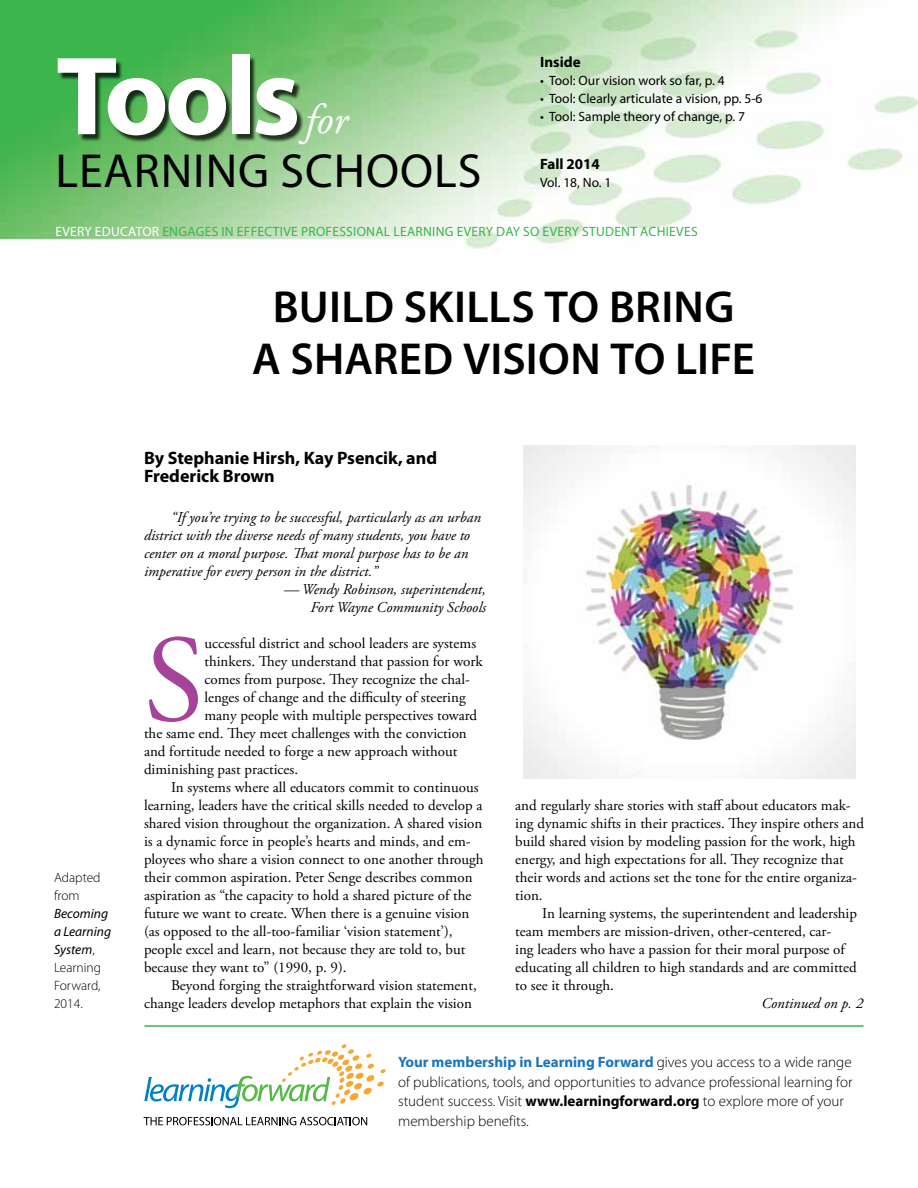
<style>
.page{position:relative;width:918px;height:1188px;background:#fff}
.page>*{position:absolute;margin:0;border:0;box-sizing:border-box;transform-origin:0 0}
.t1{font:123.6px "Adobe Garamond Pro";color:#a54399}
.t2{font:700 112.5px "Myriad Pro";color:#fff}
.t3{font:48px "Myriad Pro";letter-spacing:.02em;color:#000}
.t4{font:600 45px/52.5px "Myriad Pro";letter-spacing:.005em;color:#000;text-align:center}
.t5{font:italic 42px "Adobe Garamond Pro";color:#fff}
.t6{font:700 18px/18px "Myriad Pro";color:#000}
.t7{font:15px/18px "Adobe Garamond Pro";color:#000}
.t8{font:italic 15px/18px "Adobe Garamond Pro";color:#000}
.t9{font:300 15px/19.5px "Myriad Pro";color:#000}
.t10{font:700 15px "Myriad Pro";color:#000}
.t11{font:13.5px "Myriad Pro";color:#000}
.t12{font:13.5px "Myriad Pro";letter-spacing:.02em;color:#39b54a}
.t13{font:italic 13.5px/18px "Myriad Pro";color:#000}
.t14{font:300 13.5px/18px "Myriad Pro";color:#000}
.s1{color:#fff}
.s2{font-weight:300;font-style:normal}
.s3{font-weight:700;color:#1c75bc}
.s4{font-weight:700}
</style>
<div class="page">
<img style="left:0;top:0;width:918px;height:249px">
<hr style="left:144px;top:1025px;width:720px;height:2px;background:#39b54a">
<div style="left:60px;top:56px;width:244px;height:87px;background:#000;opacity:.75"></div>
<svg style="left:144px;top:1044px;width:242px;height:64px"></svg>
<svg style="left:144px;top:1117px;width:223px;height:8px"></svg>
<img style="left:523px;top:446px;width:333px;height:332px">
<h2 class="t2" style="left:56px;top:23px;width:246px">Tools</h2>
<h3 class="t5" style="left:305px;top:94px;width:44px">for</h3>
<h3 class="t3" style="left:55px;top:141px;width:423px">LEARNING SCHOOLS</h3>
<p class="t10" style="left:540px;top:52px;width:42px">Inside</p>
<p class="t11" style="left:540px;top:72px;width:186px">• TOOL: OUR VISION WORK SO FAR, P. 4</p>
<p class="t11" style="left:540px;top:90px;width:224px">• TOOL: CLEARLY ARTICULATE A VISION, PP. 5-6</p>
<p class="t11" style="left:540px;top:108px;width:206px">• TOOL: SAMPLE THEORY OF CHANGE, P. 7</p>
<p class="t10" style="left:540px;top:154px;width:61px">Fall 2014</p>
<p class="t11" style="left:540px;top:174px;width:73px">VOL. 18, NO. 1</p>
<p class="t12" style="left:55px;top:223px;width:471px"><span class="s1">EVERY EDUCATOR</span> ENGAGES IN EFFECTIVE PROFESSIONAL LEARNING EVERY DAY SO</p>
<p class="t12" style="left:543px;top:223px;width:155px">EVERY STUDENT ACHIEVES</p>
<p class="t14" style="left:54px;top:868px;width:48px">Adapted from</p>
<p class="t13" style="left:54px;top:904px;width:59px">Becoming a Learning<br>System<span class="s2">,<br>Learning<br>Forward,<br>2014.</span></p>
<h3 class="t4" style="left:252px;top:279px;width:504px">BUILD SKILLS TO BRING<br>A SHARED VISION TO LIFE</h3>
<p class="t6" style="left:144px;top:448px;width:295px">By Stephanie Hirsh, Kay Psencik, and<br>Frederick Brown</p>
<p class="t8" style="left:144px;top:509px;width:338px;text-indent:27px">“If you’re trying to be successful, particularly as an urban district with the diverse needs of many students, you have to center on a moral purpose. That moral purpose has to be an imperative for every person in the district.”</p>
<p class="t8" style="left:284px;top:581px;width:203px;text-align:right">— Wendy Robinson, superintendent,<br>Fort Wayne Community Schools</p>
<h1 class="t1" style="left:144px;top:607px;width:62px">S</h1>
<p class="t7" style="left:204px;top:635px;width:273px">uccessful district and school leaders are systems</p>
<p class="t7" style="left:204px;top:653px;width:280px">thinkers. They understand that passion for work</p>
<p class="t7" style="left:204px;top:671px;width:267px">comes from purpose. They recognize the chal-</p>
<p class="t7" style="left:204px;top:689px;width:263px">lenges of change and the difficulty of steering</p>
<p class="t7" style="left:204px;top:707px;width:274px">many people with multiple perspectives toward</p>
<p class="t7" style="left:144px;top:725px;width:324px">the same end. They meet challenges with the conviction</p>
<p class="t7" style="left:144px;top:743px;width:315px">and fortitude needed to forge a new approach without</p>
<p class="t7" style="left:144px;top:761px;width:156px">diminishing past practices.</p>
<p class="t7" style="left:171px;top:779px;width:309px">In systems where all educators commit to continuous</p>
<p class="t7" style="left:144px;top:797px;width:340px">learning, leaders have the critical skills needed to develop a</p>
<p class="t7" style="left:144px;top:815px;width:340px">shared vision throughout the organization. A shared vision</p>
<p class="t7" style="left:144px;top:833px;width:328px">is a dynamic force in people’s hearts and minds, and em-</p>
<p class="t7" style="left:144px;top:851px;width:341px">ployees who share a vision connect to one another through</p>
<p class="t7" style="left:144px;top:869px;width:330px">their common aspiration. Peter Senge describes common</p>
<p class="t7" style="left:144px;top:887px;width:329px">aspiration as “the capacity to hold a shared picture of the</p>
<p class="t7" style="left:144px;top:905px;width:327px">future we want to create. When there is a genuine vision</p>
<p class="t7" style="left:144px;top:923px;width:310px">(as opposed to the all-too-familiar ‘vision statement’),</p>
<p class="t7" style="left:144px;top:941px;width:323px">people excel and learn, not because they are told to, but</p>
<p class="t7" style="left:144px;top:959px;width:204px">because they want to” (1990, p. 9).</p>
<p class="t7" style="left:171px;top:977px;width:307px">Beyond forging the straightforward vision statement,</p>
<p class="t7" style="left:144px;top:995px;width:329px">change leaders develop metaphors that explain the vision</p>
<p class="t7" style="left:515px;top:797px;width:350px">and regularly share stories with staff about educators mak&shy;ing dynamic shifts in their practices. They inspire others and build shared vision by modeling passion for the work, high energy, and high expectations for all. They recognize that their words and actions set the tone for the entire organiza&shy;tion.</p>
<p class="t7" style="left:515px;top:905px;width:343px;text-indent:27px">In learning systems, the superintendent and leadership team members are mission-driven, other-centered, car-<br>ing leaders who have a passion for their moral purpose of educating all children to high standards and are committed to see it through.</p>
<p class="t8" style="left:761px;top:995px;width:103px">Continued on p. 2</p>
<p class="t9" style="left:398px;top:1052px;width:456px"><span class="s3">Your membership in Learning Forward</span> gives you access to a wide range of publications, tools, and opportunities to advance professional learning for student success. Visit <span class="s4">www.learningforward.org</span> to explore more of your membership benefits.</p>
</div>
